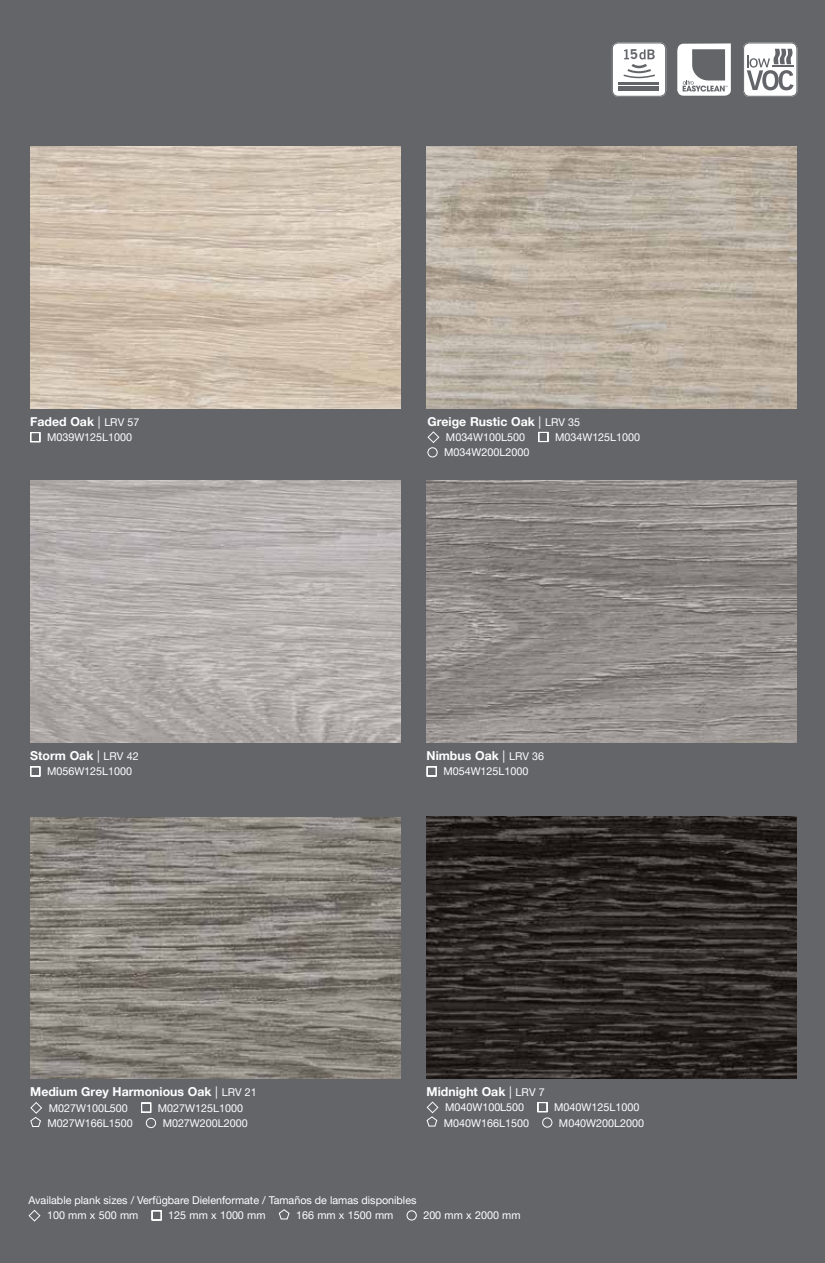
<style>
.page{position:relative;width:825px;height:1263px;background:#636569}
.page>*{position:absolute;margin:0;border:0;box-sizing:border-box;transform-origin:0 0}
.t1{font:700 14.7px "News Gothic";color:#636569}
.t2{font:700 12.3px "Helvetica Neue LT Pro";color:#fff}
.t3{font:10.8px/15.3px "Helvetica Neue LT Pro";color:#fff}
.s1{font-weight:400}
.s2{font-weight:400;font-size:10.8px}
</style>
<div class="page">
<svg style="left:30px;top:432px;width:11px;height:11px"></svg>
<img style="left:30px;top:147px;width:370px;height:261px">
<svg style="left:427px;top:431px;width:13px;height:12px"></svg>
<svg style="left:538px;top:431px;width:11px;height:12px"></svg>
<div style="left:427px;top:447px;width:11px;height:10px;border:1px solid #fff;border-radius:50%"></div>
<img style="left:427px;top:147px;width:370px;height:261px">
<svg style="left:28px;top:1209px;width:13px;height:13px"></svg>
<svg style="left:151px;top:1210px;width:11px;height:11px"></svg>
<svg style="left:278px;top:1209px;width:12px;height:11px"></svg>
<div style="left:406px;top:1210px;width:11px;height:10px;border:1px solid #fff;border-radius:50%"></div>
<svg style="left:743px;top:42px;width:54px;height:55px"></svg>
<svg style="left:612px;top:42px;width:54px;height:55px"></svg>
<svg style="left:677px;top:43px;width:54px;height:53px"></svg>
<svg style="left:537px;top:1102px;width:11px;height:11px"></svg>
<svg style="left:426px;top:1101px;width:13px;height:26px"></svg>
<div style="left:542px;top:1117px;width:10px;height:11px;border:1px solid #fff;border-radius:50%"></div>
<img style="left:427px;top:817px;width:370px;height:261px">
<svg style="left:141px;top:1102px;width:11px;height:11px"></svg>
<svg style="left:30px;top:1102px;width:12px;height:25px"></svg>
<div style="left:146px;top:1118px;width:10px;height:10px;border:1px solid #fff;border-radius:50%"></div>
<img style="left:30px;top:817px;width:370px;height:261px">
<svg style="left:30px;top:766px;width:11px;height:11px"></svg>
<img style="left:30px;top:481px;width:370px;height:261px">
<svg style="left:426px;top:766px;width:11px;height:11px"></svg>
<img style="left:427px;top:481px;width:370px;height:261px">
<h1 class="t1" style="left:630px;top:46px;width:9px">5</h1>
<p class="t2" style="left:30px;top:414px;width:111px">Faded Oak <span class="s1">|</span> <span class="s2">LRV 57</span></p>
<p class="t3" style="left:47px;top:429px;width:87px">M039W125L1000</p>
<p class="t2" style="left:427px;top:414px;width:154px">Greige Rustic Oak <span class="s1">|</span> <span class="s2">LRV 35</span></p>
<p class="t3" style="left:446px;top:429px;width:81px">M034W100L500</p>
<p class="t3" style="left:555px;top:429px;width:87px">M034W125L1000</p>
<p class="t3" style="left:444px;top:445px;width:87px">M034W200L2000</p>
<p class="t2" style="left:30px;top:748px;width:110px">Storm Oak <span class="s1">|</span> <span class="s2">LRV 42</span></p>
<p class="t3" style="left:47px;top:764px;width:87px">M056W125L1000</p>
<p class="t2" style="left:427px;top:748px;width:119px">Nimbus Oak <span class="s1">|</span> <span class="s2">LRV 36</span></p>
<p class="t3" style="left:443px;top:764px;width:87px">M054W125L1000</p>
<p class="t2" style="left:30px;top:1084px;width:228px">Medium Grey Harmonious Oak <span class="s1">|</span> <span class="s2">LRV 21</span></p>
<p class="t3" style="left:49px;top:1100px;width:81px">M027W100L500</p>
<p class="t3" style="left:158px;top:1100px;width:87px">M027W125L1000</p>
<p class="t3" style="left:48px;top:1115px;width:87px">M027W166L1500</p>
<p class="t3" style="left:163px;top:1115px;width:87px">M027W200L2000</p>
<p class="t2" style="left:427px;top:1084px;width:120px">Midnight Oak <span class="s1">|</span> <span class="s2">LRV 7</span></p>
<p class="t3" style="left:445px;top:1099px;width:81px">M040W100L500</p>
<p class="t3" style="left:554px;top:1099px;width:87px">M040W125L1000</p>
<p class="t3" style="left:444px;top:1115px;width:87px">M040W166L1500</p>
<p class="t3" style="left:559px;top:1115px;width:87px">M040W200L2000</p>
<p class="t3" style="left:47px;top:1192px;width:371px;text-indent:-19px">Available plank sizes / Verfügbare Dielenformate / Tamaños de lamas disponibles<br>100 mm x 500 mm</p>
<p class="t3" style="left:168px;top:1208px;width:99px">125 mm x 1000 mm</p>
<p class="t3" style="left:296px;top:1208px;width:99px">166 mm x 1500 mm</p>
<p class="t3" style="left:423px;top:1208px;width:99px">200 mm x 2000 mm</p>
</div>
